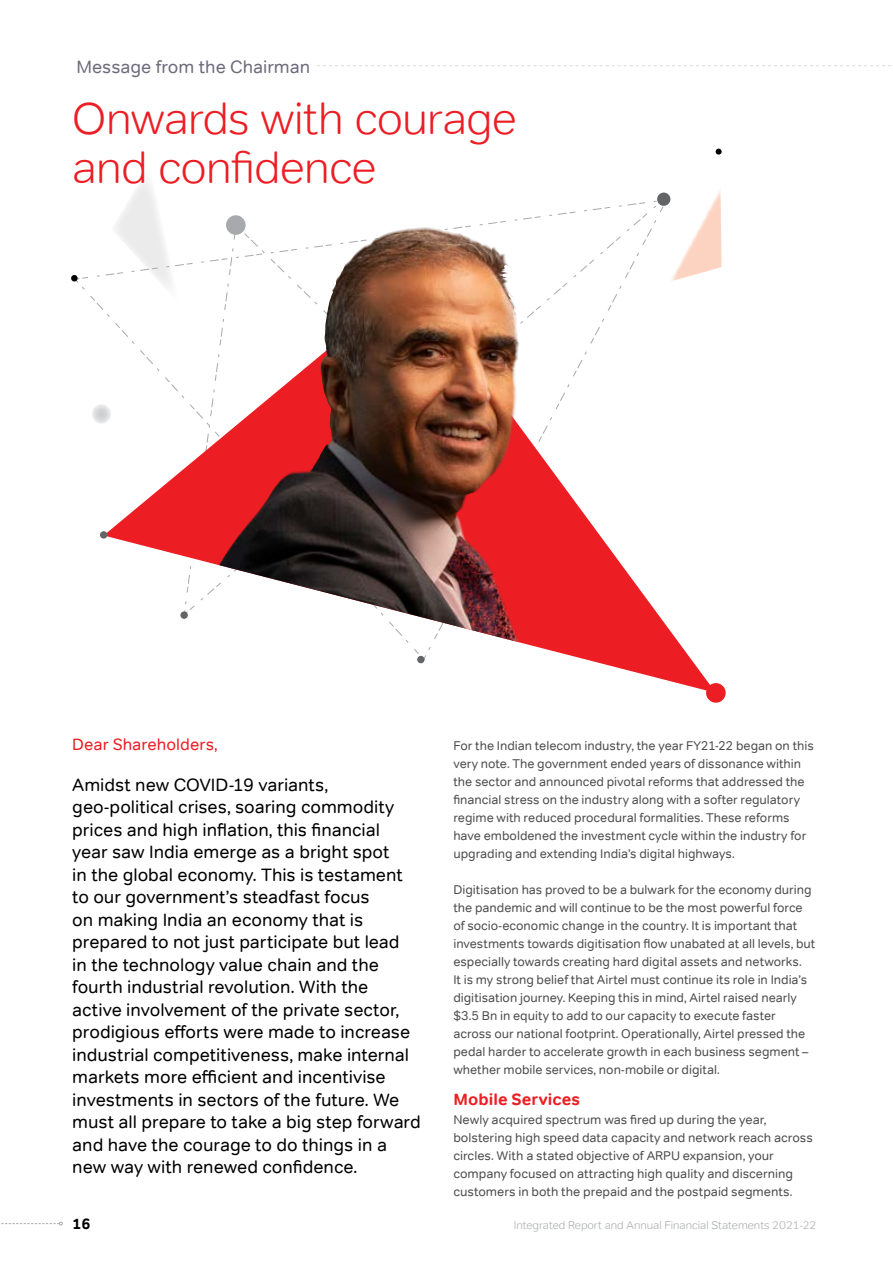
<style>
.page{position:relative;width:893px;height:1263px;background:#fff}
.page>*{position:absolute;margin:0;border:0;box-sizing:border-box;transform-origin:0 0}
.t1{font:300 45px/49.5px "Tondo";letter-spacing:-.015em;color:#ed1d24}
.t2{font:18px/22.5px "Tondo";letter-spacing:-.005em;color:#000}
.t3{font:18px "Tondo";letter-spacing:-.005em;color:#6e6b7b}
.t4{font:16.5px "Tondo";color:#ed1d24}
.t5{font:700 16.5px "Tondo";letter-spacing:.005em;color:#ed1d24}
.t6{font:700 15px "Tondo";color:#000}
.t7{font:12.75px/18px "Tondo";color:#4d4d4f}
.t8{font:300 11.25px "Tondo";color:#a7a9ac}
</style>
<div class="page">
<svg style="left:131px;top:180px;width:23px;height:19px"></svg>
<svg style="left:74px;top:199px;width:593px;height:339px"></svg>
<div style="left:226px;top:215px;width:20px;height:20px;background:#a7a9ac;border-radius:50%"></div>
<div style="left:71px;top:275px;width:7px;height:6px;background:#000;border-radius:50%"></div>
<svg style="left:104px;top:280px;width:74px;height:275px"></svg>
<img style="left:178px;top:228px;width:535px;height:463px">
<div style="left:706px;top:683px;width:20px;height:20px;background:#ed1d24;border-radius:50%"></div>
<div style="left:100px;top:531px;width:7px;height:8px;background:#636466;border-radius:50%"></div>
<svg style="left:92px;top:404px;width:19px;height:20px"></svg>
<div style="left:657px;top:193px;width:13px;height:13px;background:#636466;border-radius:50%"></div>
<svg style="left:716px;top:149px;width:6px;height:6px"></svg>
<svg style="left:669px;top:191px;width:53px;height:91px"></svg>
<div style="left:417px;top:656px;width:8px;height:7px;background:#636466;border-radius:50%"></div>
<div style="left:180px;top:611px;width:8px;height:8px;background:#636466;border-radius:50%"></div>
<svg style="left:1px;top:1222px;width:62px;height:3px"></svg>
<svg style="left:317px;top:65px;width:574px;height:1px"></svg>
<h2 class="t3" style="left:77px;top:55px;width:235px">Message from the Chairman</h2>
<h1 class="t1" style="left:72px;top:93px;width:446px">Onwards with courage and confidence</h1>
<p class="t4" style="left:72px;top:734px;width:147px">Dear Shareholders,</p>
<p class="t2" style="left:72px;top:773px;width:350px">Amidst new COVID-19 variants, geo-political crises, soaring commodity prices and high inflation, this financial<br>year saw India emerge as a bright spot<br>in the global economy. This is testament to our government’s steadfast focus<br>on making India an economy that is prepared to not just participate but lead<br>in the technology value chain and the fourth industrial revolution. With the active involvement of the private sector, prodigious efforts were made to increase industrial competitiveness, make internal markets more efficient and incentivise investments in sectors of the future. We must all prepare to take a big step forward and have the courage to do things in a new way with renewed confidence.</p>
<p class="t7" style="left:453px;top:737px;width:362px">For the Indian telecom industry, the year FY21-22 began on this very note. The government ended years of dissonance within the sector and announced pivotal reforms that addressed the financial stress on the industry along with a softer regulatory regime with reduced procedural formalities. These reforms have emboldened the investment cycle within the industry for upgrading and extending India’s digital highways.</p>
<p class="t7" style="left:453px;top:881px;width:363px">Digitisation has proved to be a bulwark for the economy during the pandemic and will continue to be the most powerful force of socio-economic change in the country. It is important that investments towards digitisation flow unabated at all levels, but especially towards creating hard digital assets and networks.<br>It is my strong belief that Airtel must continue its role in India’s digitisation journey. Keeping this in mind, Airtel raised nearly $3.5 Bn in equity to add to our capacity to execute faster across our national footprint. Operationally, Airtel pressed the pedal harder to accelerate growth in each business segment – whether mobile services, non-mobile or digital.</p>
<p class="t5" style="left:453px;top:1089px;width:128px">Mobile Services</p>
<p class="t7" style="left:453px;top:1110px;width:361px">Newly acquired spectrum was fired up during the year, bolstering high speed data capacity and network reach across circles. With a stated objective of ARPU expansion, your company focused on attracting high quality and discerning customers in both the prepaid and the postpaid segments.</p>
<p class="t6" style="left:72px;top:1214px;width:20px">16</p>
<p class="t8" style="left:514px;top:1218px;width:304px">Integrated Report and Annual Financial Statements 2021-22</p>
</div>
